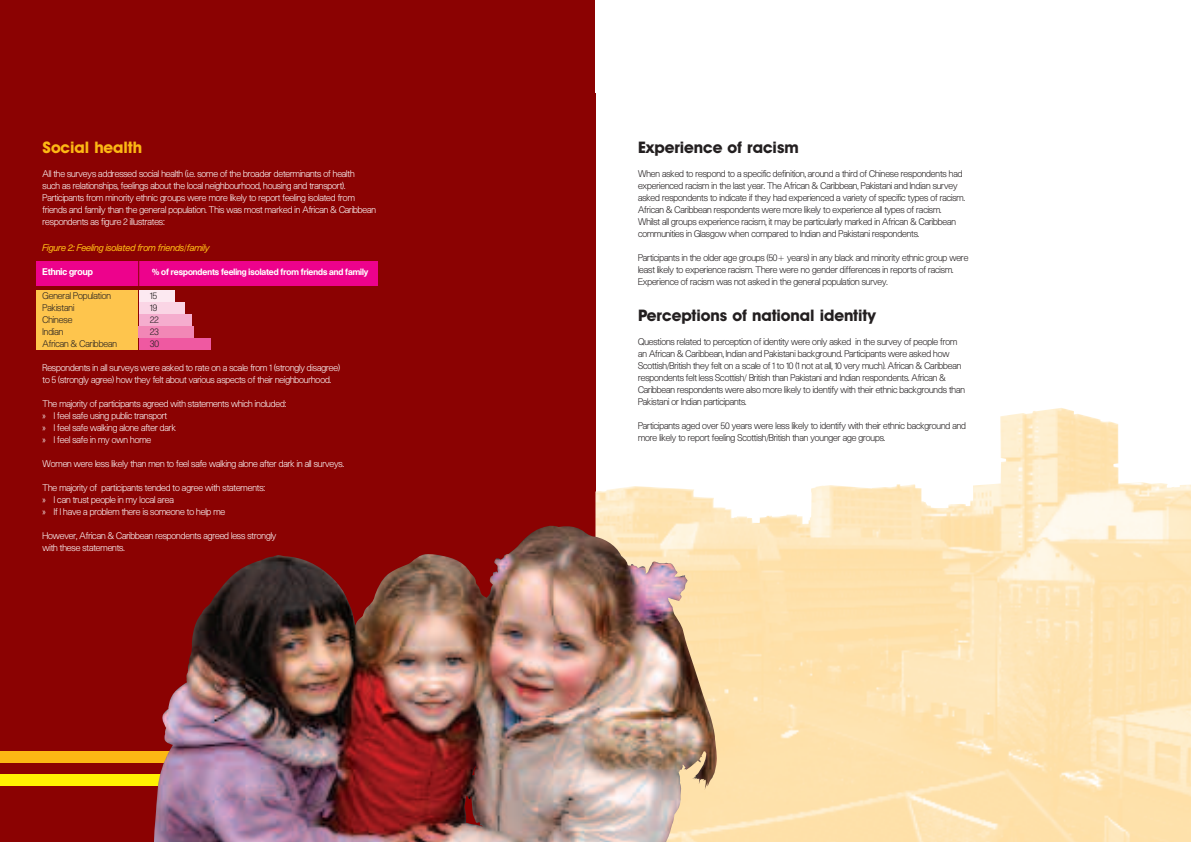
<style>
.page{position:relative;width:1191px;height:842px;background:#fff}
.page>*{position:absolute;margin:0;border:0;box-sizing:border-box;transform-origin:0 0}
.t1{font:700 16px "Avant Garde IT Cby BT";letter-spacing:-.005em;color:#231f20}
.t2{font:700 16px "Avant Garde IT Cby BT";letter-spacing:-.005em;color:#fcb814}
.t3{font:300 9px/12px "Unica TW";letter-spacing:-.005em;color:#231f20}
.t4{font:300 9px/12px "Unica TW";letter-spacing:-.005em;color:#fff}
.t5{font:italic 9px "Unica TW";color:#fcb814}
.t6{font:500 9px "Unica TW";color:#fff}
.t7{font:500 8.5px "Unica TW";color:#fff}
</style>
<div class="page">
<div style="left:0;top:0;width:595px;height:842px;background:#8b0202"></div>
<img style="left:595px;top:408px;width:596px;height:434px">
<div style="left:37px;top:261px;width:341px;height:25px;background:#ed028c"></div>
<hr style="left:138px;top:260px;width:1px;height:92px;background:#8b0202">
<div style="left:0;top:774px;width:301px;height:11px;background:#fff101"></div>
<div style="left:0;top:751px;width:301px;height:12px;background:#fcb814"></div>
<img style="left:154px;top:523px;width:561px;height:319px">
<div style="left:37px;top:339px;width:101px;height:11px;background:#fec54d"></div>
<div style="left:37px;top:327px;width:101px;height:11px;background:#fec54d"></div>
<div style="left:37px;top:315px;width:101px;height:11px;background:#fec54d"></div>
<div style="left:37px;top:303px;width:101px;height:11px;background:#fec54d"></div>
<div style="left:37px;top:291px;width:101px;height:11px;background:#fec54d"></div>
<div style="left:139px;top:339px;width:72px;height:11px;background:#ef59a1"></div>
<div style="left:139px;top:327px;width:55px;height:11px;background:#f287b6"></div>
<div style="left:139px;top:315px;width:52px;height:11px;background:#f5adce"></div>
<div style="left:139px;top:303px;width:45px;height:11px;background:#fad5e5"></div>
<div style="left:139px;top:291px;width:36px;height:11px;background:#fce9f1"></div>
<h1 class="t2" style="left:43px;top:142px;width:101px">Social health</h1>
<p class="t4" style="left:43px;top:168px;width:335px">All the surveys addressed social health (i.e. some of the broader determinants of health<br>such as relationships, feelings about the local neighbourhood, housing and transport).<br>Participants from minority ethnic groups were more likely to report feeling isolated from friends and family than the general population. This was most marked in African &amp; Caribbean respondents as figure 2 illustrates:</p>
<p class="t5" style="left:43px;top:243px;width:169px">Figure 2: Feeling isolated from friends/family</p>
<p class="t6" style="left:43px;top:267px;width:52px">Ethnic group</p>
<p class="t7" style="left:152px;top:267px;width:218px">% of respondents feeling isolated from friends and family</p>
<p class="t3" style="left:43px;top:290px;width:70px">General Population</p>
<p class="t3" style="left:150px;top:290px;width:8px">15</p>
<p class="t3" style="left:43px;top:302px;width:33px">Pakistani</p>
<p class="t3" style="left:150px;top:302px;width:8px">19</p>
<p class="t3" style="left:43px;top:314px;width:31px">Chinese</p>
<p class="t3" style="left:150px;top:314px;width:10px">22</p>
<p class="t3" style="left:43px;top:326px;width:22px">Indian</p>
<p class="t3" style="left:150px;top:326px;width:10px">23</p>
<p class="t3" style="left:43px;top:338px;width:76px">African &amp; Caribbean</p>
<p class="t3" style="left:150px;top:338px;width:10px">30</p>
<p class="t4" style="left:43px;top:362px;width:299px">Respondents in all surveys were asked to rate on a scale from 1 (strongly disagree) to 5 (strongly agree) how they felt about various aspects of their neighbourhood.</p>
<p class="t4" style="left:43px;top:398px;width:245px">The majority of participants agreed with statements which included: &gt; I feel safe using public transport<br>&gt; I feel safe walking alone after dark<br>&gt; I feel safe in my own home</p>
<p class="t4" style="left:43px;top:458px;width:303px">Women were less likely than men to feel safe walking alone after dark in all surveys.</p>
<p class="t4" style="left:43px;top:482px;width:224px">The majority of participants tended to agree with statements: &gt; I can trust people in my local area<br>&gt; If I have a problem there is someone to help me</p>
<p class="t4" style="left:43px;top:530px;width:235px">However, African &amp; Caribbean respondents agreed less strongly with these statements.</p>
<h1 class="t1" style="left:638px;top:142px;width:162px">Experience of racism</h1>
<p class="t3" style="left:638px;top:168px;width:328px">When asked to respond to a specific definition, around a third of Chinese respondents had experienced racism in the last year. The African &amp; Caribbean, Pakistani and Indian survey asked respondents to indicate if they had experienced a variety of specific types of racism.<br>African &amp; Caribbean respondents were more likely to experience all types of racism.<br>Whilst all groups experience racism, it may be particularly marked in African &amp; Caribbean communities in Glasgow when compared to Indian and Pakistani respondents.</p>
<p class="t3" style="left:638px;top:252px;width:332px">Participants in the older age groups (50+ years) in any black and minority ethnic group were least likely to experience racism. There were no gender differences in reports of racism.<br>Experience of racism was not asked in the general population survey.</p>
<h1 class="t1" style="left:638px;top:310px;width:239px">Perceptions of national identity</h1>
<p class="t3" style="left:638px;top:336px;width:328px">Questions related to perception of identity were only asked in the survey of people from an African &amp; Caribbean, Indian and Pakistani background. Participants were asked how Scottish/British they felt on a scale of 1 to 10 (1 not at all, 10 very much). African &amp; Caribbean respondents felt less Scottish/ British than Pakistani and Indian respondents. African &amp; Caribbean respondents were also more likely to identify with their ethnic backgrounds than Pakistani or Indian participants.</p>
<p class="t3" style="left:638px;top:420px;width:329px">Participants aged over 50 years were less likely to identify with their ethnic background and more likely to report feeling Scottish/British than younger age groups.</p>
</div>
